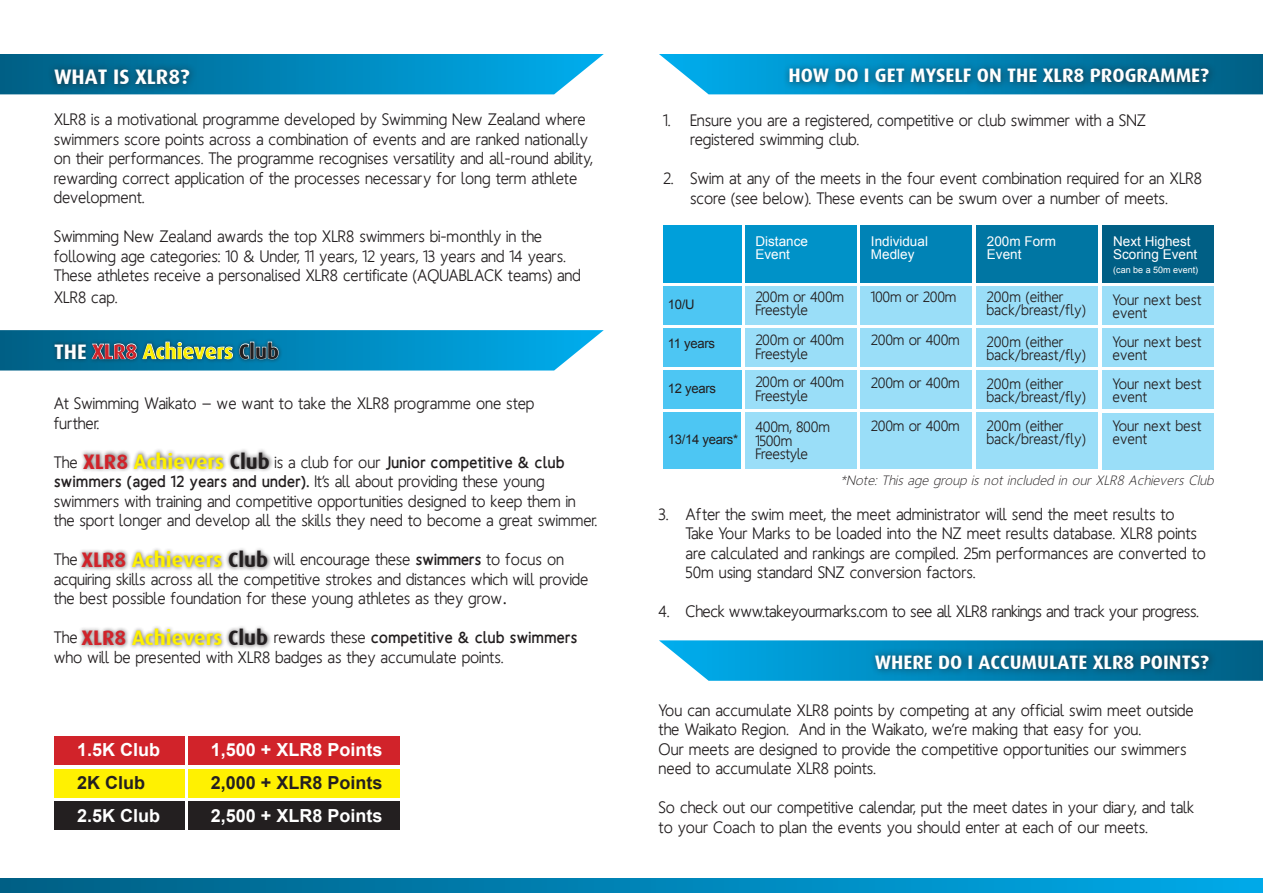
<style>
.page{position:relative;width:1263px;height:893px;background:#fff}
.page>*{position:absolute;margin:0;border:0;box-sizing:border-box;transform-origin:0 0}
.t1{font:700 21px "Dax";color:#fff101}
.t2{font:700 21px "Dax";color:#fff}
.t3{font:700 19.5px "Dax";color:#fff}
.t4{font:700 18px "Arial";color:#fff}
.t5{font:700 18px "Arial";color:#231f20}
.t6{font:16.5px/19.5px "Homizio";letter-spacing:.03em;color:#231f20}
.t7{font:16.5px "Homizio";letter-spacing:.01em;color:#231f20}
.t8{font:15px/13.5px "Homizio";letter-spacing:.04em;color:#231f20}
.t9{font:15px/13.5px "Homizio";letter-spacing:.02em;color:#231f20}
.t10{font:13.5px/13.5px "Arial";color:#fff}
.t11{font:italic 300 13.5px "Homizio Nova";letter-spacing:.06em;color:#231f20}
.t12{font:13.2px "Arial";letter-spacing:-.02em;color:#231f20}
.t13{font:9px "Arial";color:#fff}
.s1{color:#fff}
.s2{color:#d1232a}
.s3{color:#231f20}
.s4{font-weight:900}
.s5{font-family:"Minion Pro";font-size:18px}
</style>
<div class="page">
<svg style="left:659px;top:54px;width:604px;height:40px;background:#1693c2"></svg>
<div style="left:782px;top:61px;width:435px;height:30px;background:#231f20;opacity:.75"></div>
<div style="left:54px;top:736px;width:130px;height:29px;background:#d1232a"></div>
<div style="left:54px;top:769px;width:130px;height:28px;background:#fff101"></div>
<div style="left:54px;top:802px;width:130px;height:28px;background:#231f20"></div>
<div style="left:189px;top:736px;width:211px;height:29px;background:#d1232a"></div>
<div style="left:189px;top:769px;width:211px;height:28px;background:#fff101"></div>
<div style="left:189px;top:802px;width:211px;height:28px;background:#231f20"></div>
<div style="left:745px;top:225px;width:111px;height:58px;background:#0092c8"></div>
<div style="left:745px;top:286px;width:111px;height:38px;background:#9adef8"></div>
<div style="left:745px;top:328px;width:111px;height:38px;background:#9adef8"></div>
<div style="left:745px;top:370px;width:111px;height:38px;background:#9adef8"></div>
<div style="left:860px;top:225px;width:112px;height:58px;background:#0083b6"></div>
<div style="left:860px;top:286px;width:112px;height:38px;background:#9adef8"></div>
<div style="left:860px;top:328px;width:112px;height:38px;background:#9adef8"></div>
<div style="left:860px;top:370px;width:112px;height:38px;background:#9adef8"></div>
<div style="left:976px;top:225px;width:122px;height:58px;background:#0076a3"></div>
<div style="left:976px;top:286px;width:122px;height:38px;background:#9adef8"></div>
<div style="left:976px;top:328px;width:122px;height:38px;background:#9adef8"></div>
<div style="left:976px;top:370px;width:122px;height:38px;background:#9adef8"></div>
<div style="left:1102px;top:225px;width:112px;height:58px;background:#005f85"></div>
<div style="left:1102px;top:286px;width:112px;height:39px;background:#9adef8"></div>
<div style="left:1102px;top:328px;width:111px;height:39px;background:#9adef8"></div>
<div style="left:1102px;top:370px;width:112px;height:39px;background:#9adef8"></div>
<div style="left:663px;top:225px;width:79px;height:58px;background:#009fda"></div>
<div style="left:663px;top:286px;width:79px;height:38px;background:#4dc6f3"></div>
<div style="left:663px;top:328px;width:78px;height:38px;background:#4dc6f3"></div>
<div style="left:663px;top:370px;width:79px;height:38px;background:#4dc6f3"></div>
<div style="left:745px;top:413px;width:111px;height:56px;background:#9adef8"></div>
<div style="left:860px;top:412px;width:112px;height:57px;background:#9adef8"></div>
<div style="left:976px;top:412px;width:122px;height:57px;background:#9adef8"></div>
<div style="left:1102px;top:413px;width:111px;height:56px;background:#9adef8"></div>
<div style="left:663px;top:412px;width:78px;height:57px;background:#4dc6f3"></div>
<svg style="left:659px;top:640px;width:604px;height:41px;background:#1796c5"></svg>
<div style="left:869px;top:648px;width:348px;height:29px;background:#231f20;opacity:.75"></div>
<div style="left:80px;top:448px;width:194px;height:25px;background:#231f20;opacity:.75"></div>
<svg style="left:0;top:54px;width:604px;height:40px;background:#0c8fc0"></svg>
<div style="left:48px;top:62px;width:150px;height:31px;background:#231f20;opacity:.75"></div>
<svg style="left:0;top:878px;width:1263px;height:15px;background:#0083b6"></svg>
<div style="left:78px;top:546px;width:194px;height:25px;background:#231f20;opacity:.75"></div>
<svg style="left:0;top:330px;width:604px;height:40px;background:#168bb7"></svg>
<div style="left:78px;top:625px;width:194px;height:25px;background:#231f20;opacity:.75"></div>
<p class="t2" style="left:54px;top:65px;width:137px">WHAT IS XLR8?</p>
<p class="t6" style="left:54px;top:110px;width:540px">XLR8 is a motivational programme developed by Swimming New Zealand where swimmers score points across a combination of events and are ranked nationally on their performances. The programme recognises versatility and all-round ability, rewarding correct application of the processes necessary for long term athlete development.</p>
<p class="t6" style="left:54px;top:227px;width:528px">Swimming New Zealand awards the top XLR8 swimmers bi-monthly in the following age categories: 10 &amp; Under, 11 years, 12 years, 13 years and 14 years.<br>These athletes receive a personalised XLR8 certificate (AQUABLACK teams) and</p>
<p class="t6" style="left:54px;top:287px;width:65px">XLR8 cap.</p>
<p class="t1" style="left:54px;top:339px;width:226px"><span class="s1">THE</span> <span class="s2">XLR8</span> Achievers <span class="s3">Club</span></p>
<p class="t6" style="left:54px;top:394px;width:482px">At Swimming Waikato – we want to take the XLR8 programme one step further.</p>
<p class="t6" style="left:54px;top:452px;width:25px">The</p>
<p class="t1" style="left:83px;top:449px;width:188px"><span class="s2">XLR8</span> Achievers <span class="s3">Club</span></p>
<p class="t6" style="left:54px;top:452px;width:545px;text-indent:221px">is a club for our <span class="s4">Junior competitive &amp; club swimmers (aged 12 years and under).</span> It’s all about providing these young swimmers with training and competitive opportunities designed to keep them in the sport longer and develop all the skills they need to become a great swimmer.</p>
<p class="t6" style="left:54px;top:550px;width:25px">The</p>
<p class="t1" style="left:81px;top:548px;width:188px"><span class="s2">XLR8</span> Achievers <span class="s3">Club</span></p>
<p class="t6" style="left:54px;top:550px;width:536px;text-indent:219px">will encourage these <span class="s4">swimmers</span> to focus on acquiring skills across all the competitive strokes and distances which will provide the best possible foundation for these young athletes as they grow<span class="s5">.</span></p>
<p class="t6" style="left:54px;top:628px;width:25px">The</p>
<p class="t1" style="left:81px;top:626px;width:188px"><span class="s2">XLR8</span> Achievers <span class="s3">Club</span></p>
<p class="t6" style="left:54px;top:628px;width:525px;text-indent:220px">rewards these <span class="s4">competitive &amp; club swimmers </span>who will be presented with XLR8 badges as they accumulate points.</p>
<p class="t4" style="left:77px;top:738px;width:85px">1.5K Club</p>
<p class="t5" style="left:77px;top:771px;width:70px">2K Club</p>
<p class="t4" style="left:77px;top:804px;width:85px">2.5K Club</p>
<p class="t4" style="left:211px;top:738px;width:173px">1,500 + XLR8 Points</p>
<p class="t5" style="left:211px;top:771px;width:173px">2,000 + XLR8 Points</p>
<p class="t4" style="left:211px;top:804px;width:173px">2,500 + XLR8 Points</p>
<p class="t3" style="left:788px;top:65px;width:422px">HOW DO I GET MYSELF ON THE XLR8 PROGRAMME?</p>
<p class="t6" style="left:690px;top:110px;width:457px;text-indent:-27px">1. Ensure you are a registered, competitive or club swimmer with a SNZ registered swimming club.</p>
<p class="t6" style="left:663px;top:169px;width:540px;text-align:center">2. Swim at any of the meets in the four event combination required for an XLR8 score (see below). These events can be swum over a number of meets.</p>
<p class="t12" style="left:668px;top:296px;width:28px">10/U</p>
<p class="t12" style="left:668px;top:335px;width:49px">11 years</p>
<p class="t12" style="left:668px;top:380px;width:50px">12 years</p>
<p class="t12" style="left:668px;top:431px;width:72px">13/14 years*</p>
<p class="t10" style="left:755px;top:234px;width:54px">Distance<br>Event</p>
<p class="t10" style="left:871px;top:234px;width:59px">Individual<br>Medley</p>
<p class="t10" style="left:987px;top:234px;width:71px">200m Form<br>Event</p>
<p class="t10" style="left:1113px;top:234px;width:86px">Next Highest<br>Scoring Event</p>
<p class="t13" style="left:1113px;top:264px;width:87px">(can be a 50m event)</p>
<p class="t9" style="left:756px;top:290px;width:90px">200m or 400m<br>Freestyle</p>
<p class="t9" style="left:756px;top:333px;width:90px">200m or 400m<br>Freestyle</p>
<p class="t9" style="left:756px;top:375px;width:90px">200m or 400m<br>Freestyle</p>
<p class="t9" style="left:756px;top:420px;width:76px">400m, 800m<br>1500m<br>Freestyle</p>
<p class="t9" style="left:871px;top:290px;width:87px">100m or 200m</p>
<p class="t9" style="left:871px;top:333px;width:90px">200m or 400m</p>
<p class="t9" style="left:871px;top:376px;width:90px">200m or 400m</p>
<p class="t9" style="left:871px;top:419px;width:90px">200m or 400m</p>
<p class="t8" style="left:987px;top:290px;width:100px">200m (either back/breast/fly)</p>
<p class="t8" style="left:987px;top:335px;width:100px">200m (either back/breast/fly)</p>
<p class="t8" style="left:987px;top:377px;width:100px">200m (either back/breast/fly)</p>
<p class="t8" style="left:987px;top:419px;width:100px">200m (either back/breast/fly)</p>
<p class="t8" style="left:1113px;top:293px;width:90px">Your next best event</p>
<p class="t8" style="left:1113px;top:335px;width:90px">Your next best event</p>
<p class="t8" style="left:1113px;top:377px;width:90px">Your next best event</p>
<p class="t8" style="left:1113px;top:419px;width:90px">Your next best event</p>
<p class="t11" style="left:841px;top:473px;width:374px">*Note: This age group is not included in our XLR8 Achievers Club</p>
<p class="t6" style="left:686px;top:504px;width:521px;text-indent:-27px">3. After the swim meet, the meet administrator will send the meet results to Take Your Marks to be loaded into the NZ meet results database. XLR8 points are calculated and rankings are compiled. 25m performances are converted to 50m using standard SNZ conversion factors.</p>
<p class="t7" style="left:659px;top:602px;width:541px">4. Check www.takeyourmarks.com to see all XLR8 rankings and track your progress.</p>
<p class="t3" style="left:875px;top:651px;width:336px">WHERE DO I ACCUMULATE XLR8 POINTS?</p>
<p class="t6" style="left:659px;top:700px;width:536px">You can accumulate XLR8 points by competing at any official swim meet outside the Waikato Region. And in the Waikato, we’re making that easy for you.<br>Our meets are designed to provide the competitive opportunities our swimmers need to accumulate XLR8 points.</p>
<p class="t6" style="left:659px;top:798px;width:536px">So check out our competitive calendar, put the meet dates in your diary, and talk to your Coach to plan the events you should enter at each of our meets.</p>
</div>
